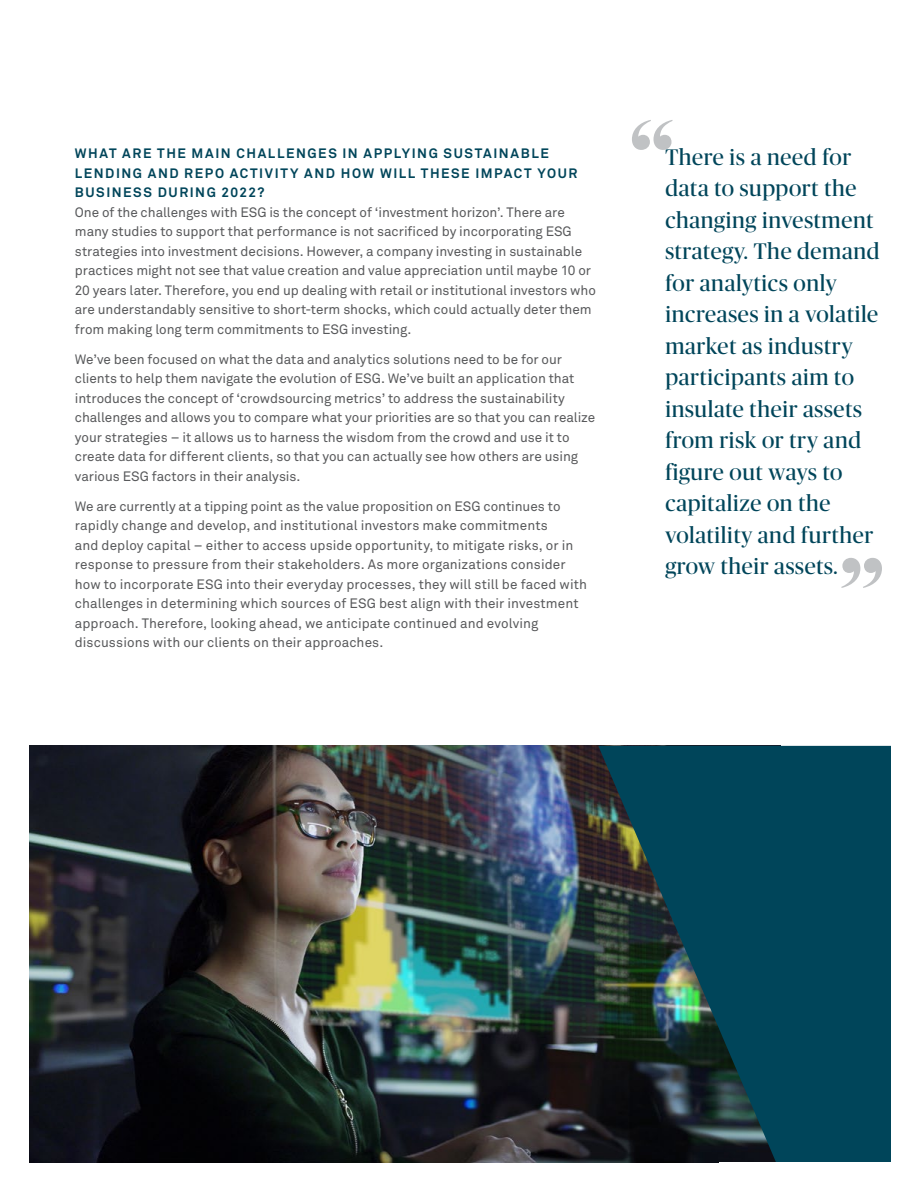
<style>
.page{position:relative;width:918px;height:1188px;background:#fff}
.page>*{position:absolute;margin:0;border:0;box-sizing:border-box;transform-origin:0 0}
.t1{font:144px "Publico Banner";color:#c0c2c4}
.t2{font:22.5px/31.5px "Publico Banner";letter-spacing:.03em;color:#00455a}
.Body_Copy__Akkurat_P{font:13.5px/19.5px "Akkurat Pro";color:#58595b}
.Body_Copy__Akkurat_P-2{font:700 13.5px/19.5px "Akkurat Pro";letter-spacing:.115em;color:#00455a}
</style>
<div class="page">
<img style="left:29px;top:746px;width:569px;height:416px">
<svg style="left:598px;top:746px;width:293px;height:417px;background:#0c404c"></svg>
<p class="Body_Copy__Akkurat_P-2" style="left:75px;top:144px;width:504px">WHAT ARE THE MAIN CHALLENGES IN APPLYING SUSTAINABLE<br>LENDING AND REPO ACTIVITY AND HOW WILL THESE IMPACT YOUR<br>BUSINESS DURING 2022?</p>
<p class="Body_Copy__Akkurat_P" style="left:75px;top:202px;width:523px">One of the challenges with ESG is the concept of ‘investment horizon’. There are many studies to support that performance is not sacrificed by incorporating ESG strategies into investment decisions. However, a company investing in sustainable practices might not see that value creation and value appreciation until maybe 10 or 20 years later. Therefore, you end up dealing with retail or institutional investors who are understandably sensitive to short-term shocks, which could actually deter them from making long term commitments to ESG investing.</p>
<p class="Body_Copy__Akkurat_P" style="left:75px;top:349px;width:522px">We’ve been focused on what the data and analytics solutions need to be for our clients to help them navigate the evolution of ESG. We’ve built an application that introduces the concept of ‘crowdsourcing metrics’ to address the sustainability challenges and allows you to compare what your priorities are so that you can realize your strategies – it allows us to harness the wisdom from the crowd and use it to create data for different clients, so that you can actually see how others are using various ESG factors in their analysis.</p>
<p class="Body_Copy__Akkurat_P" style="left:75px;top:496px;width:514px">We are currently at a tipping point as the value proposition on ESG continues to rapidly change and develop, and institutional investors make commitments<br>and deploy capital – either to access upside opportunity, to mitigate risks, or in response to pressure from their stakeholders. As more organizations consider how to incorporate ESG into their everyday processes, they will still be faced with challenges in determining which sources of ESG best align with their investment approach. Therefore, looking ahead, we anticipate continued and evolving discussions with our clients on their approaches.</p>
<p class="t1" style="left:629px;top:74px;width:47px">“</p>
<p class="t2" style="left:665px;top:140px;width:216px">There is a need for data to support the changing investment strategy. The demand for analytics only increases in a volatile market as industry participants aim to insulate their assets from risk or try and figure out ways to capitalize on the volatility and further grow their assets.</p>
<p class="t1" style="left:884px;top:634px;width:47px;rotate:-180deg">“</p>
</div>
